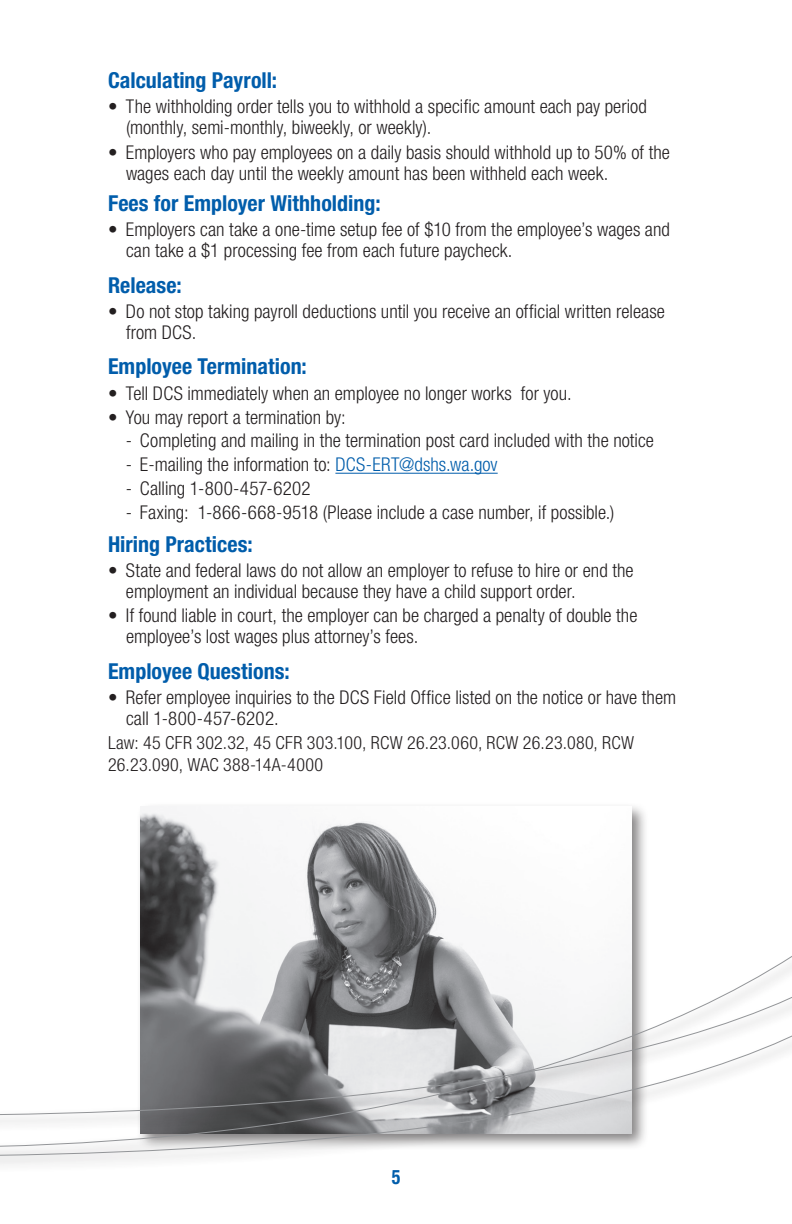
<style>
.page{position:relative;width:792px;height:1224px;background:#fff}
.page>*{position:absolute;margin:0;border:0;box-sizing:border-box;transform-origin:0 0}
.Subhead-2{font:700 condensed 22px "Helvetica Neue LT Std";color:#015dab}
.Body_Text{font:700 condensed 22px "Helvetica Neue LT Std";color:#015dab}
.Form_Txt{font:700 condensed 22px "Helvetica Neue LT Std";color:#015dab}
.Subhead_2{font:700 condensed 22px "Helvetica Neue LT Std";color:#015dab}
.Subhead-3{font:700 condensed 20px "Helvetica Neue LT Std";color:#015dab;scale:.9 1}
.Body_Text_Indent{font:300 condensed 19px/21px "Helvetica Neue LT Std";color:#231f20}
.Subhead-3-2{font:300 condensed 18px/21.6px "Helvetica Neue LT Std";letter-spacing:.02em;color:#231f20}
.s1{color:#015dab}
</style>
<div class="page">
<div style="left:136px;top:802px;width:512px;height:349px;background:#231f20;opacity:.55"></div>
<img style="left:140px;top:807px;width:492px;height:145px">
<div style="left:0;top:952px;width:792px;height:222px;background:#231f20;opacity:.65"></div>
<svg style="left:0;top:1150px;width:792px;height:7px"></svg>
<svg style="left:0;top:954px;width:792px;height:196px"></svg>
<svg style="left:0;top:960px;width:792px;height:156px"></svg>
<hr style="left:335px;top:473px;width:163px;height:1px;background:#015dab">
<p class="Subhead-2" style="left:108px;top:67px;width:171px">Calculating Payroll:</p>
<p class="Body_Text_Indent" style="left:126px;top:96px;width:522px;text-indent:-18px">• The withholding order tells you to withhold a specific amount each pay period (monthly, semi-monthly, biweekly, or weekly).</p>
<p class="Body_Text_Indent" style="left:126px;top:142px;width:546px;text-indent:-18px">• Employers who pay employees on a daily basis should withhold up to 50% of the wages each day until the weekly amount has been withheld each week.</p>
<p class="Body_Text" style="left:108px;top:190px;width:274px">Fees for Employer Withholding:</p>
<p class="Body_Text_Indent" style="left:126px;top:219px;width:546px;text-indent:-18px">• Employers can take a one-time setup fee of $10 from the employee’s wages and can take a $1 processing fee from each future paycheck.</p>
<p class="Subhead_2" style="left:108px;top:272px;width:75px">Release:</p>
<p class="Body_Text_Indent" style="left:126px;top:301px;width:540px;text-indent:-18px">• Do not stop taking payroll deductions until you receive an official written release from DCS.</p>
<p class="Subhead-2" style="left:108px;top:353px;width:200px">Employee Termination:</p>
<p class="Body_Text_Indent" style="left:108px;top:382px;width:465px">• Tell DCS immediately when an employee no longer works for you.</p>
<p class="Body_Text_Indent" style="left:108px;top:406px;width:239px">• You may report a termination by:</p>
<p class="Body_Text_Indent" style="left:126px;top:430px;width:530px">- Completing and mailing in the termination post card included with the notice</p>
<p class="Body_Text_Indent" style="left:126px;top:454px;width:373px">- E-mailing the information to: <span class="s1">DCS-ERT@dshs.wa.gov</span></p>
<p class="Body_Text_Indent" style="left:126px;top:478px;width:186px">- Calling 1-800-457-6202</p>
<p class="Body_Text_Indent" style="left:126px;top:502px;width:490px">- Faxing: 1-866-668-9518 (Please include a case number, if possible.)</p>
<p class="Subhead-2" style="left:108px;top:531px;width:146px">Hiring Practices:</p>
<p class="Body_Text_Indent" style="left:126px;top:560px;width:509px;text-indent:-18px">• State and federal laws do not allow an employer to refuse to hire or end the employment an individual because they have a child support order.</p>
<p class="Body_Text_Indent" style="left:126px;top:605px;width:513px;text-indent:-18px">• If found liable in court, the employer can be charged a penalty of double the employee’s lost wages plus attorney’s fees.</p>
<p class="Form_Txt" style="left:108px;top:657px;width:183px">Employee Questions:</p>
<p class="Body_Text_Indent" style="left:126px;top:687px;width:552px;text-indent:-18px">• Refer employee inquiries to the DCS Field Office listed on the notice or have them call 1-800-457-6202.</p>
<p class="Subhead-3-2" style="left:108px;top:732px;width:528px">Law: 45 CFR 302.32, 45 CFR 303.100, RCW 26.23.060, RCW 26.23.080, RCW<br>26.23.090, WAC 388-14A-4000</p>
<p class="Subhead-3" style="left:392px;top:1165px;width:11px">5</p>
</div>
